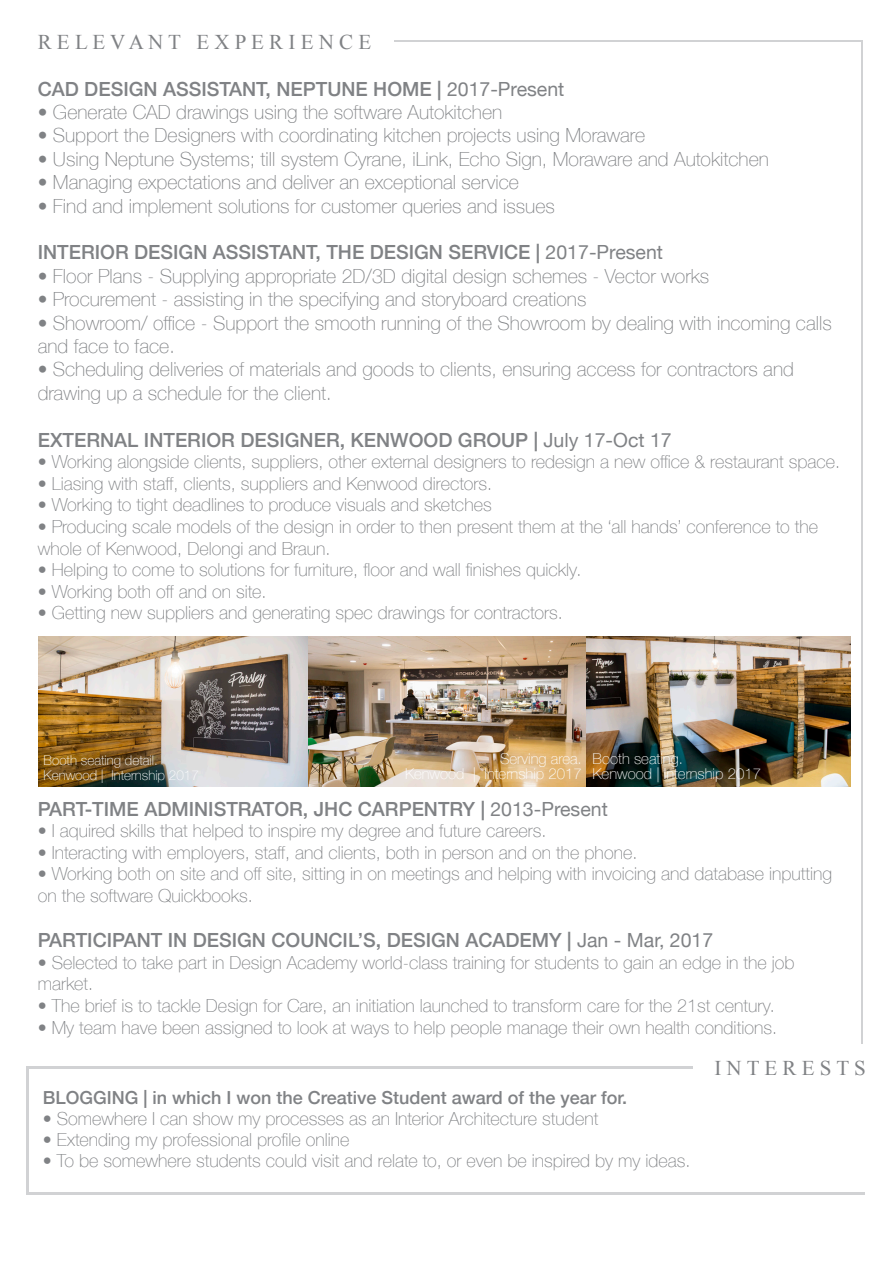
<style>
.page{position:relative;width:893px;height:1263px;background:#fff}
.page>*{position:absolute;margin:0;border:0;box-sizing:border-box;transform-origin:0 0}
.t1{font:21px "Times New Roman";color:#808285}
.t2{font:100 19.5px "Helvetica Neue";color:#808285}
.t3{font:500 19.5px "Helvetica Neue";color:#808285}
.t4{font:100 18px "Helvetica Neue";color:#808285}
.t5{font:500 18px "Helvetica Neue";color:#808285}
.t6{font:100 15px "Helvetica Neue";color:#fff}
.t7{font:100 13.5px "Helvetica Neue";color:#fff}
.s1{font-weight:400}
</style>
<div class="page">
<hr style="left:395px;top:40px;width:468px;height:2px;background:#d1d2d4">
<hr style="left:29px;top:1066px;width:663px;height:3px;background:#d1d2d4">
<img style="left:38px;top:637px;width:812px;height:150px">
<hr style="left:861px;top:43px;width:2px;height:1001px;background:#d1d2d4">
<hr style="left:26px;top:1066px;width:3px;height:128px;background:#d1d2d4">
<hr style="left:29px;top:1192px;width:835px;height:2px;background:#d1d2d4">
<p class="t1" style="left:38px;top:28px;width:335px">R E L E V A N T E X P E R I E N C E</p>
<p class="t3" style="left:38px;top:73px;width:528px">CAD DESIGN ASSISTANT, NEPTUNE HOME | <span class="s1">2017-Present</span></p>
<p class="t2" style="left:38px;top:97px;width:466px">• Generate CAD drawings using the software Autokitchen</p>
<p class="t2" style="left:38px;top:121px;width:609px">• Support the Designers with coordinating kitchen projects using Moraware</p>
<p class="t2" style="left:38px;top:144px;width:733px">• Using Neptune Systems; till system Cyrane, iLink, Echo Sign, Moraware and Autokitchen</p>
<p class="t2" style="left:38px;top:167px;width:483px">• Managing expectations and deliver an exceptional service</p>
<p class="t2" style="left:38px;top:191px;width:519px">• Find and implement solutions for customer queries and issues</p>
<p class="t3" style="left:38px;top:237px;width:627px">INTERIOR DESIGN ASSISTANT, THE DESIGN SERVICE | <span class="s1">2017-Present</span></p>
<p class="t2" style="left:38px;top:261px;width:673px">• Floor Plans - Supplying appropriate 2D/3D digital design schemes - Vector works</p>
<p class="t2" style="left:38px;top:284px;width:550px">• Procurement - assisting in the specifying and storyboard creations</p>
<p class="t2" style="left:38px;top:308px;width:795px">• Showroom/ office - Support the smooth running of the Showroom by dealing with incoming calls</p>
<p class="t2" style="left:38px;top:331px;width:139px">and face to face.</p>
<p class="t2" style="left:38px;top:355px;width:758px">• Scheduling deliveries of materials and goods to clients, ensuring access for contractors and</p>
<p class="t2" style="left:38px;top:378px;width:295px">drawing up a schedule for the client.</p>
<p class="t3" style="left:38px;top:424px;width:635px">EXTERNAL INTERIOR DESIGNER, KENWOOD GROUP | <span class="s1">July 17-Oct 17</span></p>
<p class="t4" style="left:38px;top:448px;width:804px">• Working alongside clients, suppliers, other external designers to redesign a new office &amp; restaurant space.</p>
<p class="t4" style="left:38px;top:470px;width:456px">• Liasing with staff, clients, suppliers and Kenwood directors.</p>
<p class="t4" style="left:38px;top:491px;width:455px">• Working to tight deadlines to produce visuals and sketches</p>
<p class="t4" style="left:38px;top:513px;width:782px">• Producing scale models of the design in order to then present them at the ‘all hands’ conference to the</p>
<p class="t4" style="left:38px;top:535px;width:294px">whole of Kenwood, Delongi and Braun.</p>
<p class="t4" style="left:38px;top:556px;width:545px">• Helping to come to solutions for furniture, floor and wall finishes quickly.</p>
<p class="t4" style="left:38px;top:578px;width:230px">• Working both off and on site.</p>
<p class="t4" style="left:38px;top:599px;width:526px">• Getting new suppliers and generating spec drawings for contractors.</p>
<p class="t7" style="left:44px;top:749px;width:116px">Booth seating detail.</p>
<p class="t7" style="left:44px;top:764px;width:157px">Kenwood | Internship 2017</p>
<p class="t6" style="left:500px;top:747px;width:83px">Serving area.</p>
<p class="t6" style="left:405px;top:762px;width:178px">Kenwood | Internship 2017</p>
<p class="t6" style="left:593px;top:747px;width:92px">Booth seating.</p>
<p class="t6" style="left:593px;top:762px;width:170px">Kenwood | Internship 2017</p>
<p class="t3" style="left:38px;top:793px;width:572px">PART-TIME ADMINISTRATOR, JHC CARPENTRY | <span class="s1">2013-Present</span></p>
<p class="t4" style="left:38px;top:817px;width:510px">• I aquired skills that helped to inspire my degree and future careers.</p>
<p class="t4" style="left:38px;top:839px;width:601px">• Interacting with employers, staff, and clients, both in person and on the phone.</p>
<p class="t4" style="left:38px;top:860px;width:796px">• Working both on site and off site, sitting in on meetings and helping with invoicing and database inputting</p>
<p class="t4" style="left:38px;top:882px;width:217px">on the software Quickbooks.</p>
<p class="t3" style="left:38px;top:924px;width:677px">PARTICIPANT IN DESIGN COUNCIL’S, DESIGN ACADEMY | <span class="s1">Jan - Mar, 2017</span></p>
<p class="t4" style="left:38px;top:949px;width:758px">• Selected to take part in Design Academy world-class training for students to gain an edge in the job</p>
<p class="t4" style="left:38px;top:970px;width:57px">market.</p>
<p class="t4" style="left:38px;top:992px;width:739px">• The brief is to tackle Design for Care, an initiation launched to transform care for the 21st century.</p>
<p class="t4" style="left:38px;top:1013px;width:741px">• My team have been assigned to look at ways to help people manage their own health conditions.</p>
<p class="t5" style="left:43px;top:1083px;width:586px">BLOGGING | in which I won the Creative Student award of the year for.</p>
<p class="t4" style="left:43px;top:1105px;width:557px">• Somewhere I can show my processes as an Interior Architecture student</p>
<p class="t4" style="left:43px;top:1126px;width:308px">• Extending my professional profile online</p>
<p class="t4" style="left:43px;top:1147px;width:649px">• To be somewhere students could visit and relate to, or even be inspired by my ideas.</p>
<p class="t1" style="left:714px;top:1053px;width:153px">I N T E R E S T S</p>
</div>
